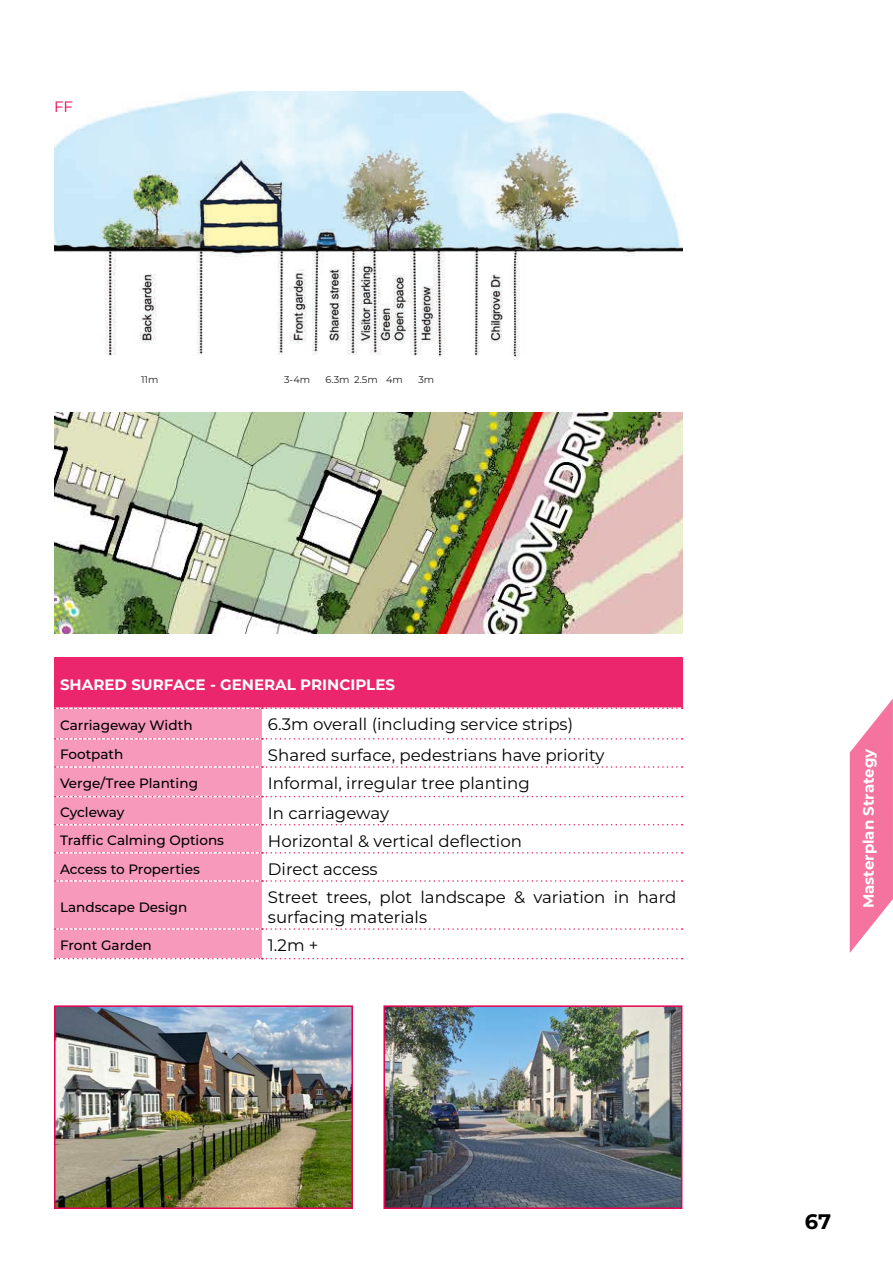
<style>
.page{position:relative;width:893px;height:1263px;background:#fff}
.page>*{position:absolute;margin:0;border:0;box-sizing:border-box;transform-origin:0 0}
.t1{font:700 21px "Montserrat";color:#000}
.t2{font:16.65px/20px "Montserrat";color:#000001}
.t3{font:700 15.15px "Montserrat";color:#fff}
.t4{font:700 15px "Montserrat";color:#fff}
.t5{font:15px "Montserrat";color:#eb0351}
.t6{font:500 13.65px "Montserrat";color:#000001}
.Bullet_Points{font:9.75px "Montserrat";color:#231f20}
</style>
<div class="page">
<svg style="left:850px;top:698px;width:43px;height:255px"></svg>
<img style="left:54px;top:91px;width:628px;height:269px">
<div style="left:54px;top:657px;width:628px;height:51px;background:#eb266c"></div>
<div style="left:54px;top:708px;width:208px;height:251px;background:#f699ba"></div>
<svg style="left:55px;top:707px;width:628px;height:2px"></svg>
<svg style="left:55px;top:738px;width:628px;height:2px"></svg>
<svg style="left:55px;top:766px;width:628px;height:2px"></svg>
<svg style="left:55px;top:796px;width:628px;height:1px"></svg>
<svg style="left:55px;top:824px;width:628px;height:1px"></svg>
<svg style="left:55px;top:852px;width:628px;height:2px"></svg>
<svg style="left:55px;top:880px;width:628px;height:2px"></svg>
<svg style="left:55px;top:928px;width:628px;height:2px"></svg>
<svg style="left:55px;top:958px;width:628px;height:1px"></svg>
<img style="left:57px;top:1008px;width:293px;height:198px">
<div style="left:54px;top:1005px;width:299px;height:204px;border:2px solid #e80052"></div>
<img style="left:386px;top:1008px;width:293px;height:198px">
<div style="left:383px;top:1005px;width:299px;height:204px;border:2px solid #e80052"></div>
<img style="left:54px;top:412px;width:628px;height:221px">
<p class="t5" style="left:54px;top:96px;width:20px">FF</p>
<p class="Bullet_Points" style="left:141px;top:372px;width:19px">11m</p>
<p class="Bullet_Points" style="left:284px;top:372px;width:28px">3-4m</p>
<p class="Bullet_Points" style="left:325px;top:372px;width:26px">6.3m</p>
<p class="Bullet_Points" style="left:354px;top:372px;width:25px">2.5m</p>
<p class="Bullet_Points" style="left:386px;top:372px;width:18px">4m</p>
<p class="Bullet_Points" style="left:418px;top:372px;width:17px">3m</p>
<p class="t3" style="left:60px;top:673px;width:337px">SHARED SURFACE - GENERAL PRINCIPLES</p>
<p class="t6" style="left:60px;top:716px;width:134px">Carriageway Width</p>
<p class="t2" style="left:268px;top:714px;width:307px">6.3m overall (including service strips)</p>
<p class="t6" style="left:60px;top:745px;width:65px">Footpath</p>
<p class="t2" style="left:268px;top:744px;width:338px">Shared surface, pedestrians have priority</p>
<p class="t6" style="left:60px;top:774px;width:139px">Verge/Tree Planting</p>
<p class="t2" style="left:268px;top:773px;width:263px">Informal, irregular tree planting</p>
<p class="t6" style="left:60px;top:803px;width:66px">Cycleway</p>
<p class="t2" style="left:268px;top:802px;width:123px">In carriageway</p>
<p class="t6" style="left:60px;top:831px;width:166px">Traffic Calming Options</p>
<p class="t2" style="left:268px;top:830px;width:256px">Horizontal &amp; vertical deflection</p>
<p class="t6" style="left:60px;top:859px;width:141px">Access to Properties</p>
<p class="t2" style="left:268px;top:858px;width:111px">Direct access</p>
<p class="t6" style="left:60px;top:897px;width:129px">Landscape Design</p>
<p class="t2" style="left:268px;top:887px;width:410px">Street trees, plot landscape &amp; variation in hard surfacing materials</p>
<p class="t6" style="left:60px;top:936px;width:93px">Front Garden</p>
<p class="t2" style="left:268px;top:935px;width:52px">1.2m +</p>
<p class="t4" style="left:858px;top:908px;width:161px;rotate:-90deg">Masterplan Strategy</p>
<p class="t1" style="left:805px;top:1207px;width:28px">67</p>
</div>
